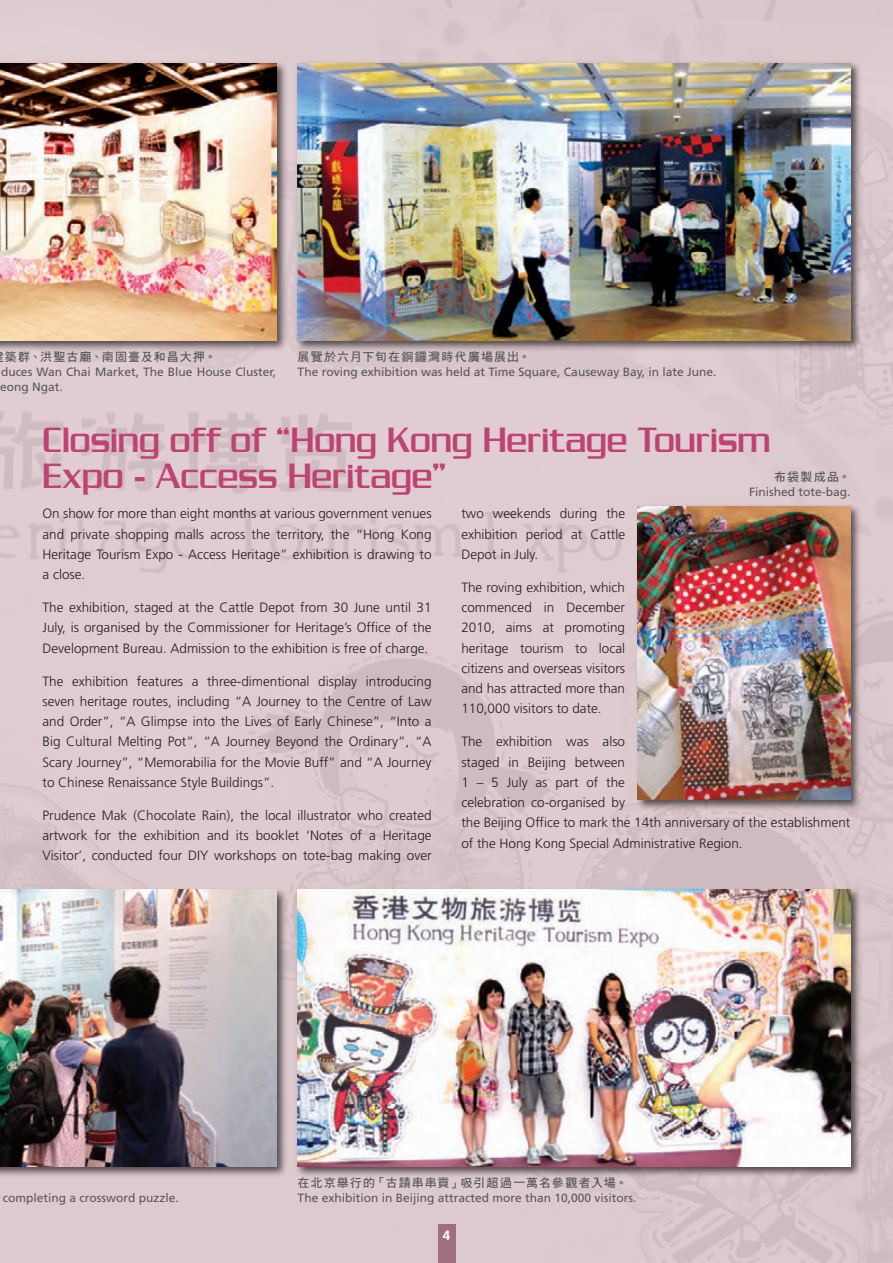
<style>
.page{position:relative;width:893px;height:1263px;background:#fff}
.page>*{position:absolute;margin:0;border:0;box-sizing:border-box;transform-origin:0 0}
.t1{font:39px/36px "Chaney Normal";letter-spacing:-.005em;color:#be4374;scale:.9 1}
.t2{font:300 13.5px/20.2px "Frutiger";color:#231f20;text-align:justify}
.subhead{font:700 13.5px "Frutiger";color:#fff}
.body_text{font:12px/15px "Frutiger";color:#57585a}
.body_text-2{font:12px "DF Hei Std W7";letter-spacing:.09em;color:#57585a}
</style>
<div class="page">
<div style="left:0;top:61px;width:288px;height:291px;background:#231f20;opacity:.75"></div>
<img style="left:0;top:64px;width:276px;height:276px">
<div style="left:0;top:887px;width:288px;height:291px;background:#231f20;opacity:.75"></div>
<div style="left:295px;top:61px;width:567px;height:291px;background:#231f20;opacity:.75"></div>
<img style="left:298px;top:64px;width:552px;height:276px">
<div style="left:295px;top:887px;width:567px;height:291px;background:#231f20;opacity:.75"></div>
<img style="left:298px;top:890px;width:552px;height:276px">
<img style="left:0;top:890px;width:276px;height:276px">
<div style="left:635px;top:503px;width:227px;height:308px;background:#231f20;opacity:.75"></div>
<img style="left:638px;top:506px;width:212px;height:294px">
<div style="left:438px;top:1225px;width:17px;height:38px;background:#a06e7d"></div>
<p class="body_text-2" style="left:5px;top:350px;width:213px">築群、洪聖古廟、南固臺及和昌大押。</p>
<p class="body_text" style="left:0;top:364px;width:278px">duces Wan Chai Market, The Blue House Cluster, eong Ngat.</p>
<p class="body_text-2" style="left:298px;top:350px;width:234px">展覽於六月下旬在銅鑼灣時代廣場展出。</p>
<p class="body_text" style="left:298px;top:364px;width:420px">The roving exhibition was held at Time Square, Causeway Bay, in late June.</p>
<p class="t1" style="left:43px;top:421px;width:811px">Closing off of “Hong Kong Heritage Tourism<br>Expo - Access Heritage”</p>
<p class="t2" style="left:461px;top:504px;width:165px">two weekends during the exhibition period at Cattle Depot in July.</p>
<p class="t2" style="left:461px;top:577px;width:165px">The roving exhibition, which commenced in December 2010, aims at promoting heritage tourism to local citizens and overseas visitors and has attracted more than 110,000 visitors to date.</p>
<p class="t2" style="left:461px;top:732px;width:391px;text-align:left">The exhibition was also<br>staged in Beijing between<br>1 – 5 July as part of the<br>celebration co-organised by<br>the Beijing Office to mark the 14th anniversary of the establishment of the Hong Kong Special Administrative Region.</p>
<p class="body_text-2" style="left:774px;top:471px;width:78px">布袋製成品。</p>
<p class="body_text" style="left:749px;top:485px;width:103px">Finished tote-bag.</p>
<p class="t2" style="left:43px;top:504px;width:391px">On show for more than eight months at various government venues and private shopping malls across the territory, the “Hong Kong Heritage Tourism Expo - Access Heritage” exhibition is drawing to a close.</p>
<p class="t2" style="left:43px;top:597px;width:391px">The exhibition, staged at the Cattle Depot from 30 June until 31<br>July, is organised by the Commissioner for Heritage’s Office of the Development Bureau. Admission to the exhibition is free of charge.</p>
<p class="t2" style="left:43px;top:671px;width:391px">The exhibition features a three-dimentional display introducing seven heritage routes, including “A Journey to the Centre of Law and Order”, “A Glimpse into the Lives of Early Chinese”, “Into a Big Cultural Melting Pot”, “A Journey Beyond the Ordinary”, “A Scary Journey”, “Memorabilia for the Movie Buff” and “A Journey to Chinese Renaissance Style Buildings”.</p>
<p class="t2" style="left:43px;top:805px;width:391px">Prudence Mak (Chocolate Rain), the local illustrator who created artwork for the exhibition and its booklet ‘Notes of a Heritage Visitor’, conducted four DIY workshops on tote-bag making over</p>
<p class="body_text" style="left:3px;top:1190px;width:178px">completing a crossword puzzle.</p>
<p class="body_text-2" style="left:298px;top:1176px;width:331px">在北京舉行的「古蹟串串貢」吸引超過一萬名參觀者入場。</p>
<p class="body_text" style="left:298px;top:1190px;width:340px">The exhibition in Beijing attracted more than 10,000 visitors.</p>
<p class="subhead" style="left:443px;top:1227px;width:9px">4</p>
</div>
